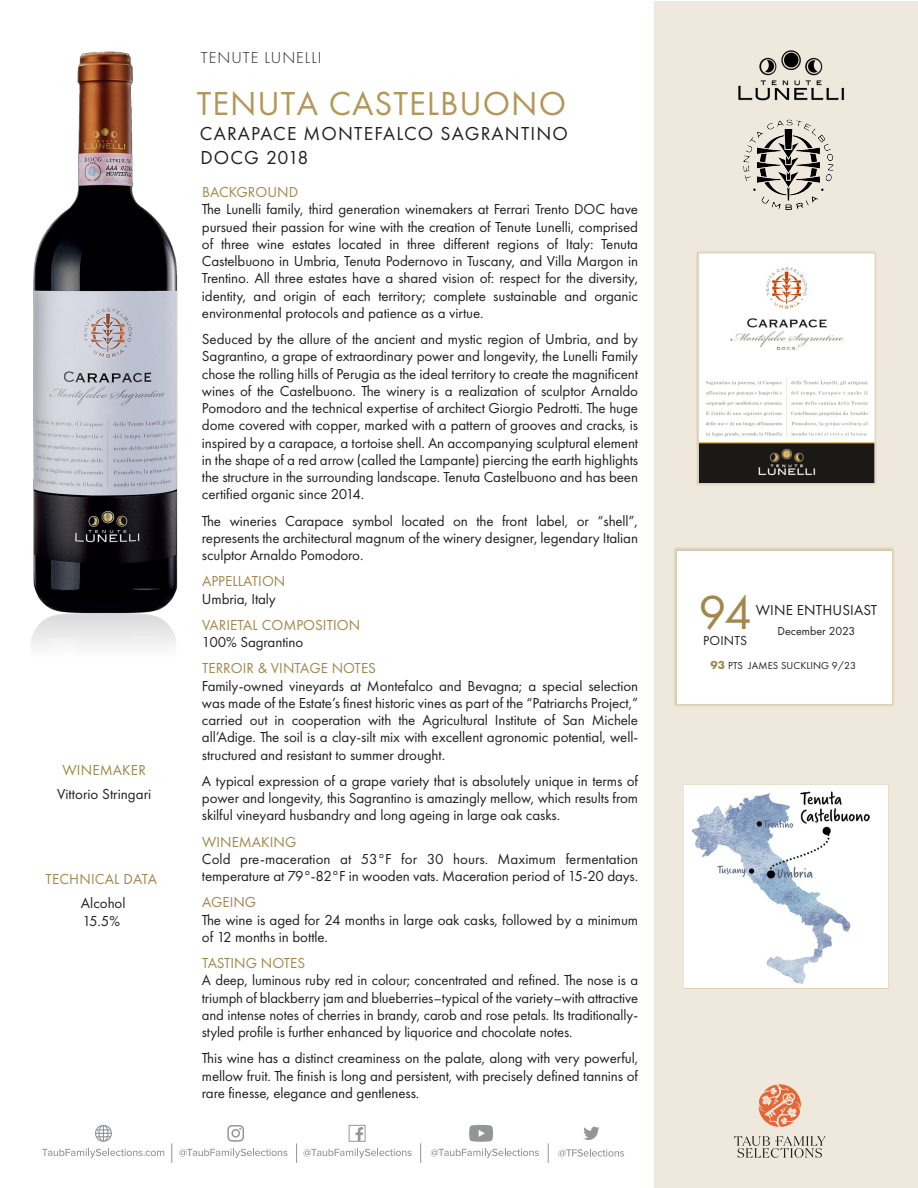
<style>
.page{position:relative;width:918px;height:1188px;background:#fff}
.page>*{position:absolute;margin:0;border:0;box-sizing:border-box;transform-origin:0 0}
.Rating_No{font:49.5px "Futura PT";color:#a2874c}
._2_Producer_Name{font:34.5px "Futura PT";letter-spacing:.03em;color:#b39758}
._3_Wine_Name___Vint{font:19.5px/23.4px "Futura PT";letter-spacing:.06em;color:#231f20}
._1_Eyebrow_Text{font:300 16.5px "Futura PT";letter-spacing:.06em;color:#231f20}
._5_Body_Text{font:15px/17.2px "Futura PT";letter-spacing:-.01em;color:#231f20;text-align:justify}
._4_Para_Header{font:15px "Futura PT";color:#a2874c}
.Winemkr___Tech_body{font:15px/18px "Futura PT";color:#231f20}
.Winemkr___Tech_head{font:15px "Futura PT";letter-spacing:.01em;color:#a2874c}
.Pub_name{font:15px "Futura PT";letter-spacing:.01em;color:#231f20}
.t1{font:13.5px "Futura PT";letter-spacing:.01em;color:#231f20}
.Pub_date{font:12px "Futura PT";color:#231f20}
.t2{font:10.5px "Futura PT";letter-spacing:.01em;color:#231f20}
.s1{font-weight:700;font-size:12px;color:#a2874c}
</style>
<div class="page">
<div style="left:654px;top:1px;width:263px;height:1186px;background:#efe8dc"></div>
<div style="left:674px;top:547px;width:221px;height:160px;background:#a2874c;opacity:.65"></div>
<div style="left:677px;top:551px;width:215px;height:153px;background:#fff"></div>
<svg style="left:558px;top:1149px;width:66px;height:8px"></svg>
<svg style="left:42px;top:1149px;width:122px;height:9px"></svg>
<svg style="left:179px;top:1149px;width:108px;height:9px"></svg>
<svg style="left:303px;top:1149px;width:109px;height:9px"></svg>
<svg style="left:431px;top:1149px;width:108px;height:9px"></svg>
<svg style="left:548px;top:1143px;width:1px;height:20px"></svg>
<svg style="left:296px;top:1143px;width:1px;height:20px"></svg>
<svg style="left:172px;top:1143px;width:1px;height:20px"></svg>
<svg style="left:349px;top:1125px;width:17px;height:17px"></svg>
<svg style="left:227px;top:1125px;width:17px;height:17px"></svg>
<svg style="left:420px;top:1143px;width:1px;height:20px"></svg>
<svg style="left:583px;top:1127px;width:17px;height:13px"></svg>
<svg style="left:95px;top:1125px;width:17px;height:17px"></svg>
<svg style="left:469px;top:1125px;width:24px;height:17px"></svg>
<svg style="left:734px;top:1136px;width:92px;height:22px"></svg>
<svg style="left:758px;top:1084px;width:44px;height:43px"></svg>
<img style="left:696px;top:251px;width:181px;height:234px">
<div style="left:683px;top:784px;width:206px;height:205px;background:#fff"></div>
<img style="left:692px;top:791px;width:178px;height:193px">
<img style="left:33px;top:51px;width:145px;height:549px">
<img style="left:31px;top:600px;width:145px;height:47px">
<img style="left:738px;top:50px;width:107px;height:51px">
<img style="left:743px;top:119px;width:91px;height:92px">
<p class="Winemkr___Tech_head" style="left:62px;top:761px;width:85px">WINEMAKER</p>
<p class="Winemkr___Tech_body" style="left:57px;top:785px;width:96px">Vittorio Stringari</p>
<p class="Winemkr___Tech_head" style="left:46px;top:870px;width:113px">TECHNICAL DATA</p>
<p class="Winemkr___Tech_body" style="left:81px;top:894px;width:46px">Alcohol<br>15.5%</p>
<p class="_1_Eyebrow_Text" style="left:201px;top:48px;width:122px">TENUTE LUNELLI</p>
<p class="_2_Producer_Name" style="left:197px;top:83px;width:371px">TENUTA CASTELBUONO</p>
<p class="_3_Wine_Name___Vint" style="left:200px;top:122px;width:370px">CARAPACE MONTEFALCO SAGRANTINO<br>DOCG 2018</p>
<p class="_4_Para_Header" style="left:202px;top:183px;width:98px">BACKGROUND</p>
<p class="_5_Body_Text" style="left:202px;top:201px;width:438px">The Lunelli family, third generation winemakers at Ferrari Trento DOC have pursued their passion for wine with the creation of Tenute Lunelli, comprised of three wine estates located in three different regions of Italy: Tenuta Castelbuono in Umbria, Tenuta Podernovo in Tuscany, and Villa Margon in Trentino. All three estates have a shared vision of: respect for the diversity, identity, and origin of each territory; complete sustainable and organic environmental protocols and patience as a virtue.</p>
<p class="_5_Body_Text" style="left:202px;top:331px;width:438px">Seduced by the allure of the ancient and mystic region of Umbria, and by Sagrantino, a grape of extraordinary power and longevity, the Lunelli Family chose the rolling hills of Perugia as the ideal territory to create the magnificent wines of the Castelbuono. The winery is a realization of sculptor Arnaldo Pomodoro and the technical expertise of architect Giorgio Pedrotti. The huge dome covered with copper, marked with a pattern of grooves and cracks, is inspired by a carapace, a tortoise shell. An accompanying sculptural element in the shape of a red arrow (called the Lampante) piercing the earth highlights the structure in the surrounding landscape. Tenuta Castelbuono and has been certified organic since 2014.</p>
<p class="_5_Body_Text" style="left:202px;top:512px;width:438px">The wineries Carapace symbol located on the front label, or “shell”, represents the architectural magnum of the winery designer, legendary Italian sculptor Arnaldo Pomodoro.</p>
<p class="_4_Para_Header" style="left:202px;top:573px;width:85px">APPELLATION</p>
<p class="_5_Body_Text" style="left:202px;top:590px;width:75px">Umbria, Italy</p>
<p class="_4_Para_Header" style="left:202px;top:616px;width:160px">VARIETAL COMPOSITION</p>
<p class="_5_Body_Text" style="left:202px;top:634px;width:103px">100% Sagrantino</p>
<p class="_4_Para_Header" style="left:202px;top:660px;width:176px">TERROIR &amp; VINTAGE NOTES</p>
<p class="_5_Body_Text" style="left:202px;top:677px;width:438px">Family-owned vineyards at Montefalco and Bevagna; a special selection was made of the Estate’s finest historic vines as part of the “Patriarchs Project,” carried out in cooperation with the Agricultural Institute of San Michele all’Adige. The soil is a clay-silt mix with excellent agronomic potential, well&shy;structured and resistant to summer drought.</p>
<p class="_5_Body_Text" style="left:202px;top:772px;width:438px">A typical expression of a grape variety that is absolutely unique in terms of power and longevity, this Sagrantino is amazingly mellow, which results from skilful vineyard husbandry and long ageing in large oak casks.</p>
<p class="_4_Para_Header" style="left:202px;top:833px;width:96px">WINEMAKING</p>
<p class="_5_Body_Text" style="left:202px;top:850px;width:438px">Cold pre-maceration at 53°F for 30 hours. Maximum fermentation temperature at 79°-82°F in wooden vats. Maceration period of 15-20 days.</p>
<p class="_4_Para_Header" style="left:202px;top:894px;width:56px">AGEING</p>
<p class="_5_Body_Text" style="left:202px;top:911px;width:438px">The wine is aged for 24 months in large oak casks, followed by a minimum of 12 months in bottle.</p>
<p class="_4_Para_Header" style="left:202px;top:954px;width:105px">TASTING NOTES</p>
<p class="_5_Body_Text" style="left:202px;top:972px;width:438px">A deep, luminous ruby red in colour; concentrated and refined. The nose is a triumph of blackberry jam and blueberries–typical of the variety–with attractive and intense notes of cherries in brandy, carob and rose petals. Its traditionally&shy;styled profile is further enhanced by liquorice and chocolate notes.</p>
<p class="_5_Body_Text" style="left:202px;top:1050px;width:438px">This wine has a distinct creaminess on the palate, along with very powerful, mellow fruit. The finish is long and persistent, with precisely defined tannins of rare finesse, elegance and gentleness.</p>
<p class="Rating_No" style="left:698px;top:583px;width:55px">94</p>
<p class="t1" style="left:703px;top:633px;width:45px">POINTS</p>
<p class="Pub_name" style="left:756px;top:601px;width:123px">WINE ENTHUSIAST</p>
<p class="Pub_date" style="left:778px;top:624px;width:79px">December 2023</p>
<p class="t2" style="left:711px;top:660px;width:147px"><span class="s1">93</span> PTS JAMES SUCKLING 9/23</p>
</div>
